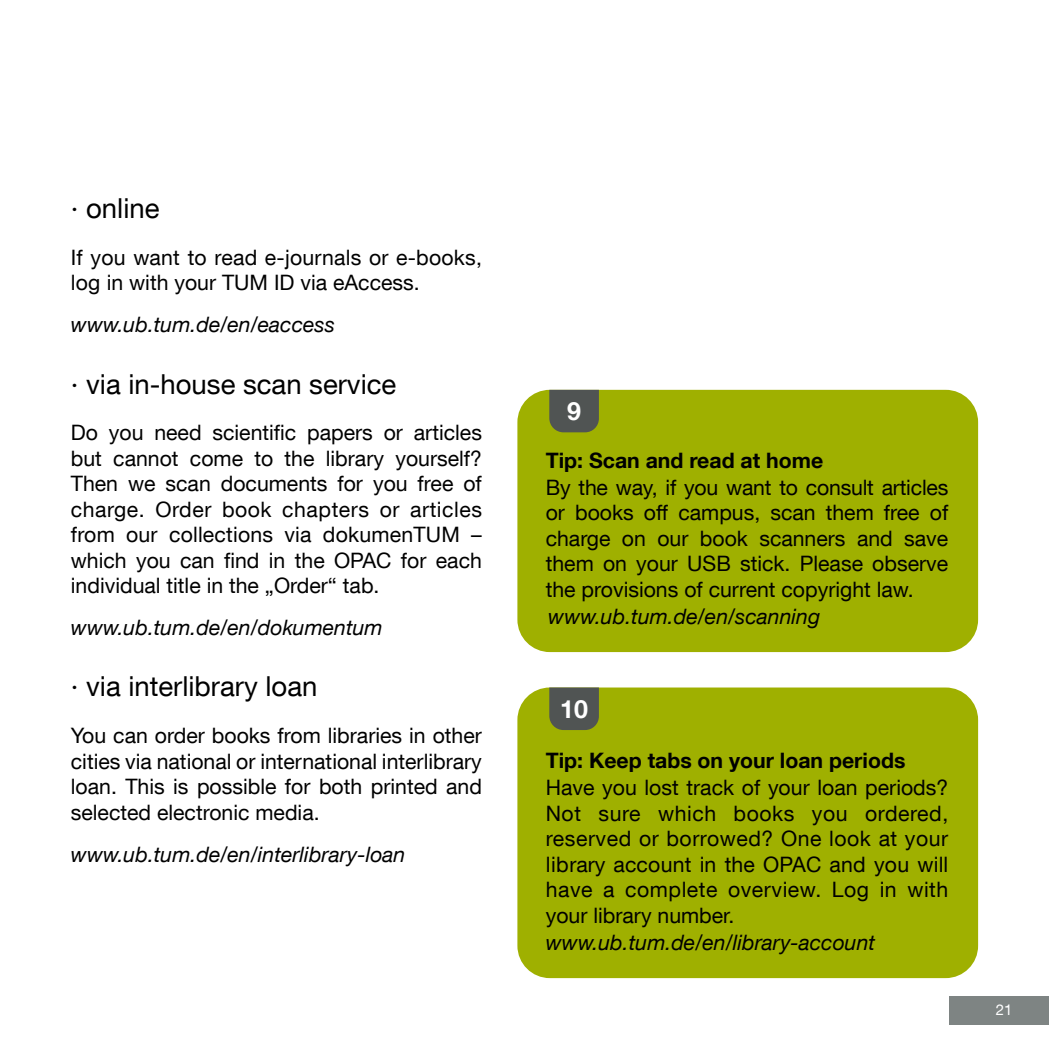
<style>
.page{position:relative;width:1049px;height:1049px;background:#fff}
.page>*{position:absolute;margin:0;border:0;box-sizing:border-box;transform-origin:0 0}
.t1{font:27.5px "TUM Neue Helvetica";color:#000}
.t2{font:700 25px "TUM Neue Helvetica";color:#fff}
.t3{font:21.25px/25.5px "TUM Neue Helvetica";color:#000;text-align:justify}
.t4{font:italic 21.25px "TUM Neue Helvetica";color:#000}
.t5{font:700 21.25px "TUM Neue Helvetica";color:#000}
.t6{font:15px "TUM Neue Helvetica";color:#fff}
</style>
<div class="page">
<div style="left:517px;top:390px;width:461px;height:262px;background:#9fb000;border-radius:32px"></div>
<div style="left:549px;top:390px;width:50px;height:42px;background:#505453"></div>
<div style="left:517px;top:687px;width:461px;height:291px;background:#9fb000;border-radius:32px"></div>
<svg style="left:549px;top:687px;width:50px;height:43px;background:#55594f"></svg>
<div style="left:950px;top:996px;width:99px;height:28px;background:#7e8483"></div>
<p class="t1" style="left:71px;top:191px;width:90px">· online</p>
<p class="t3" style="left:71px;top:244px;width:412px">If you want to read e-journals or e-books, log in with your TUM ID via eAccess.</p>
<p class="t4" style="left:71px;top:311px;width:266px">www.ub.tum.de/en/eaccess</p>
<p class="t1" style="left:71px;top:367px;width:327px">· via in-house scan service</p>
<p class="t3" style="left:71px;top:419px;width:413px">Do you need scientific papers or articles but cannot come to the library yourself?<br>Then we scan documents for you free of charge. Order book chapters or articles from our collections via dokumenTUM – which you can find in the OPAC for each individual title in the „Order“ tab.</p>
<p class="t4" style="left:71px;top:614px;width:313px">www.ub.tum.de/en/dokumentum</p>
<p class="t1" style="left:71px;top:670px;width:248px">· via interlibrary loan</p>
<p class="t3" style="left:71px;top:722px;width:413px">You can order books from libraries in other cities via national or international interlibrary loan. This is possible for both printed and selected electronic media.</p>
<p class="t4" style="left:71px;top:841px;width:336px">www.ub.tum.de/en/interlibrary-loan</p>
<p class="t2" style="left:567px;top:396px;width:15px">9</p>
<p class="t5" style="left:546px;top:447px;width:279px">Tip: Scan and read at home</p>
<p class="t3" style="left:546px;top:474px;width:404px">By the way, if you want to consult articles or books off campus, scan them free of charge on our book scanners and save them on your USB stick. Please observe the provisions of current copyright law.</p>
<p class="t4" style="left:548px;top:603px;width:273px">www.ub.tum.de/en/scanning</p>
<p class="t2" style="left:560px;top:693px;width:29px">10</p>
<p class="t5" style="left:546px;top:747px;width:361px">Tip: Keep tabs on your loan periods</p>
<p class="t3" style="left:546px;top:774px;width:404px">Have you lost track of your loan periods?<br>Not sure which books you ordered, reserved or borrowed? One look at your library account in the OPAC and you will have a complete overview. Log in with your library number.</p>
<p class="t4" style="left:546px;top:929px;width:331px">www.ub.tum.de/en/library-account</p>
<p class="t6" style="left:996px;top:1001px;width:18px">21</p>
</div>
